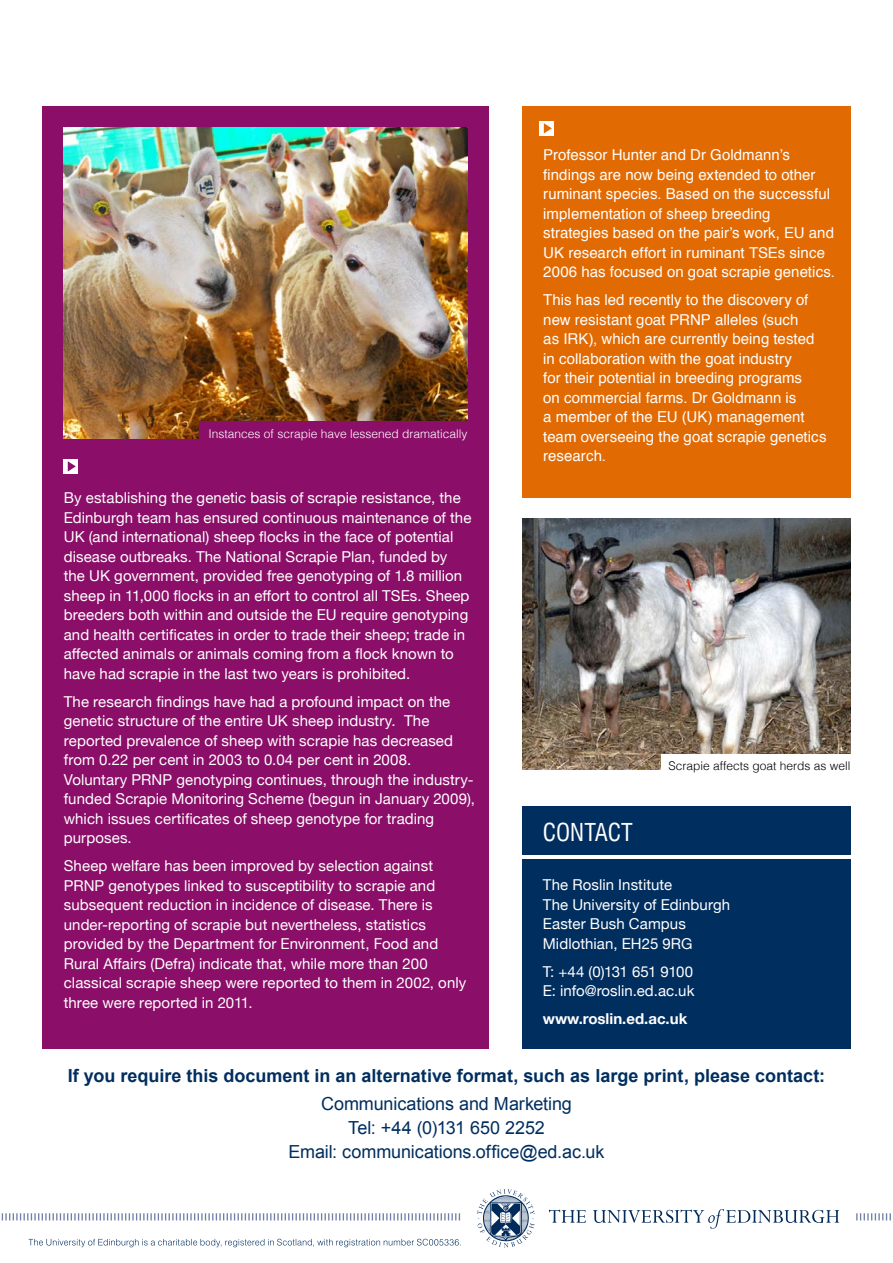
<style>
.page{position:relative;width:893px;height:1263px;background:#fff}
.page>*{position:absolute;margin:0;border:0;box-sizing:border-box;transform-origin:0 0}
.t1{font:condensed 24px "Swiss 721 BT";letter-spacing:-.005em;color:#fff}
.t2{font:18px/24px "Arial";letter-spacing:-.005em;color:#002e5f;text-align:center}
.t3{font:700 18px "Arial";color:#002e5f}
.t4{font:15px/19.5px "Helvetica Neue";letter-spacing:.005em;color:#fff}
.t5{font:15px/19.5px "Helvetica";letter-spacing:.005em;color:#fff}
.t6{font:700 15px "Helvetica Neue";color:#fff}
.t7{font:300 12px "Helvetica";color:#fff}
.t8{font:300 12px "Helvetica";color:#000}
</style>
<div class="page">
<svg style="left:549px;top:1210px;width:37px;height:12px"></svg>
<svg style="left:593px;top:1209px;width:246px;height:19px"></svg>
<svg style="left:477px;top:1189px;width:58px;height:58px"></svg>
<svg style="left:1px;top:1213px;width:459px;height:7px"></svg>
<svg style="left:856px;top:1213px;width:35px;height:7px"></svg>
<div style="left:43px;top:106px;width:446px;height:943px;background:#8b0e68"></div>
<svg style="left:29px;top:1239px;width:432px;height:8px"></svg>
<div style="left:522px;top:806px;width:328px;height:49px;background:#002e5f"></div>
<div style="left:522px;top:859px;width:328px;height:190px;background:#002e5f"></div>
<div style="left:522px;top:106px;width:328px;height:391px;background:#e16a03"></div>
<svg style="left:540px;top:121px;width:14px;height:14px"></svg>
<svg style="left:544px;top:123px;width:8px;height:10px"></svg>
<img style="left:522px;top:519px;width:328px;height:251px">
<img style="left:64px;top:128px;width:403px;height:310px">
<div style="left:200px;top:421px;width:272px;height:25px;background:#8b0e68"></div>
<div style="left:661px;top:754px;width:195px;height:24px;background:#fff"></div>
<svg style="left:64px;top:459px;width:14px;height:14px"></svg>
<svg style="left:68px;top:461px;width:8px;height:10px"></svg>
<p class="t7" style="left:209px;top:423px;width:260px">Instances of scrapie have lessened dramatically</p>
<p class="t4" style="left:64px;top:489px;width:409px">By establishing the genetic basis of scrapie resistance, the Edinburgh team has ensured continuous maintenance of the UK (and international) sheep flocks in the face of potential disease outbreaks. The National Scrapie Plan, funded by the UK government, provided free genotyping of 1.8 million sheep in 11,000 flocks in an effort to control all TSEs. Sheep breeders both within and outside the EU require genotyping and health certificates in order to trade their sheep; trade in affected animals or animals coming from a flock known to have had scrapie in the last two years is prohibited.</p>
<p class="t4" style="left:64px;top:693px;width:413px">The research findings have had a profound impact on the genetic structure of the entire UK sheep industry. The reported prevalence of sheep with scrapie has decreased from 0.22 per cent in 2003 to 0.04 per cent in 2008.<br>Voluntary PRNP genotyping continues, through the industry&shy;funded Scrapie Monitoring Scheme (begun in January 2009), which issues certificates of sheep genotype for trading purposes.</p>
<p class="t4" style="left:64px;top:857px;width:404px">Sheep welfare has been improved by selection against PRNP genotypes linked to susceptibility to scrapie and subsequent reduction in incidence of disease. There is under-reporting of scrapie but nevertheless, statistics provided by the Department for Environment, Food and Rural Affairs (Defra) indicate that, while more than 200 classical scrapie sheep were reported to them in 2002, only three were reported in 2011.</p>
<p class="t5" style="left:543px;top:146px;width:293px">Professor Hunter and Dr Goldmann’s findings are now being extended to other ruminant species. Based on the successful implementation of sheep breeding strategies based on the pair’s work, EU and UK research effort in ruminant TSEs since 2006 has focused on goat scrapie genetics.</p>
<p class="t5" style="left:543px;top:291px;width:285px">This has led recently to the discovery of new resistant goat PRNP alleles (such<br>as IRK), which are currently being tested in collaboration with the goat industry<br>for their potential in breeding programs<br>on commercial farms. Dr Goldmann is<br>a member of the EU (UK) management team overseeing the goat scrapie genetics research.</p>
<p class="t8" style="left:668px;top:755px;width:184px">Scrapie affects goat herds as well</p>
<h1 class="t1" style="left:543px;top:818px;width:92px">CONTACT</h1>
<p class="t4" style="left:543px;top:876px;width:189px">The Roslin Institute<br>The University of Edinburgh<br>Easter Bush Campus<br>Midlothian, EH25 9RG</p>
<p class="t4" style="left:543px;top:962px;width:153px">T: +44 (0)131 651 9100<br>E: info@roslin.ed.ac.uk</p>
<p class="t6" style="left:543px;top:1007px;width:146px">www.roslin.ed.ac.uk</p>
<p class="t3" style="left:68px;top:1063px;width:759px">If you require this document in an alternative format, such as large print, please contact:</p>
<p class="t2" style="left:288px;top:1092px;width:317px">Communications and Marketing<br>Tel: +44 (0)131 650 2252<br>Email: communications.office@ed.ac.uk</p>
</div>
